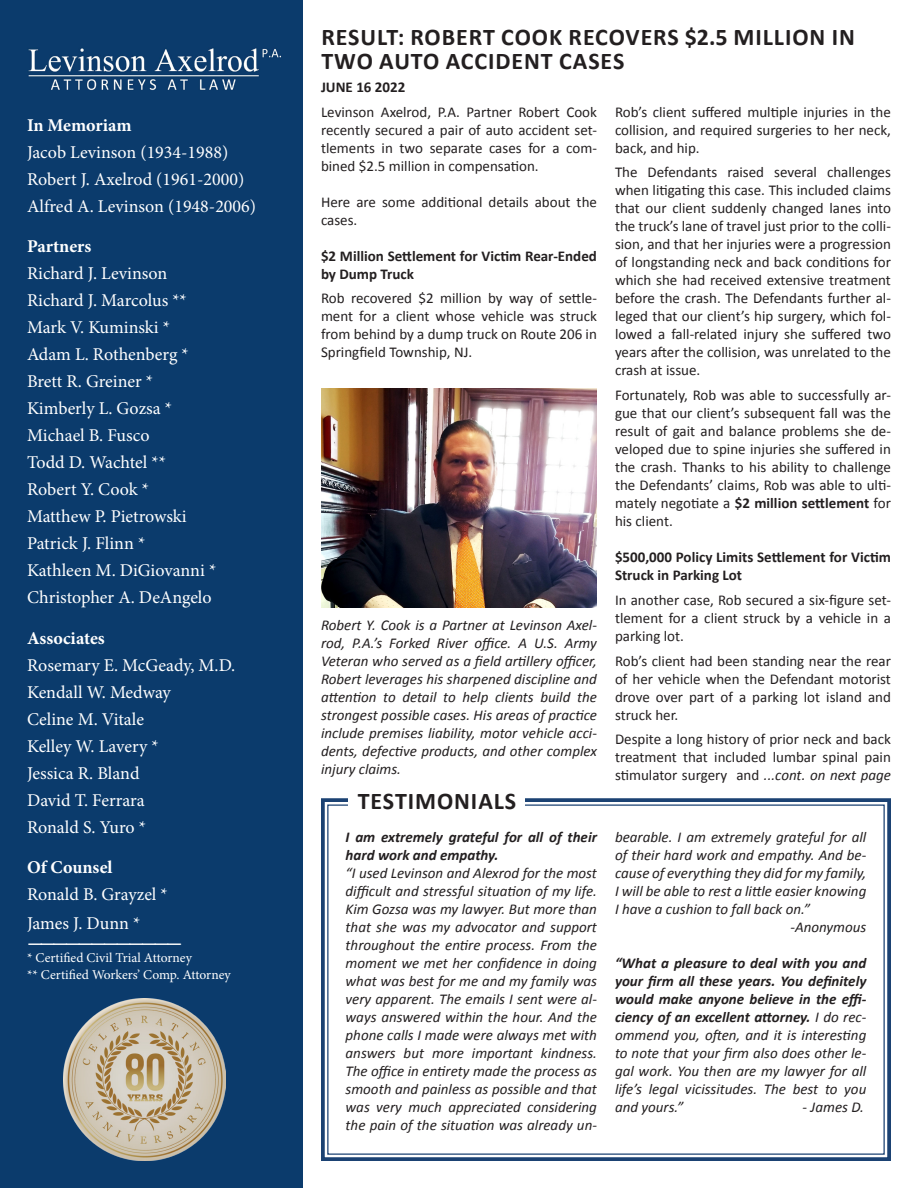
<style>
.page{position:relative;width:918px;height:1188px;background:#fff}
.page>*{position:absolute;margin:0;border:0;box-sizing:border-box;transform-origin:0 0}
.t1{font:700 24px/24px "Calibri";letter-spacing:.04em;color:#231f20}
.t2{font:18px "Minion Pro";color:#fff}
.t3{font:700 18px "Minion Pro";color:#fff}
.t4{font:18px "Calibri";color:#fff}
.t5{font:15px/18px "Calibri";color:#231f20;text-align:justify}
.t6{font:italic 15px/18px "Calibri";color:#231f20;text-align:justify}
.t7{font:700 15px/18px "Calibri";color:#231f20}
.t8{font:italic 700 15px/18px "Calibri";color:#231f20}
.t9{font:13.5px "Minion Pro";color:#fff}
.s1{font-weight:700}
.s2{font-style:italic}
</style>
<div class="page">
<div style="left:0;top:0;width:302px;height:1188px;background:#0b3b6c"></div>
<img style="left:27px;top:45px;width:256px;height:48px">
<svg style="left:321px;top:798px;width:570px;height:363px"></svg>
<img style="left:63px;top:999px;width:162px;height:162px">
<img style="left:321px;top:388px;width:276px;height:220px">
<div style="left:349px;top:774px;width:176px;height:52px;background:#fff"></div>
<p class="t3" style="left:27px;top:112px;width:106px">In Memoriam</p>
<p class="t2" style="left:27px;top:140px;width:203px">Jacob Levinson (1934-1988)</p>
<p class="t2" style="left:27px;top:167px;width:219px">Robert J. Axelrod (1961-2000)</p>
<p class="t2" style="left:27px;top:194px;width:231px">Alfred A. Levinson (1948-2006)</p>
<p class="t3" style="left:27px;top:234px;width:66px">Partners</p>
<p class="t2" style="left:27px;top:262px;width:142px">Richard J. Levinson</p>
<p class="t2" style="left:27px;top:289px;width:161px">Richard J. Marcolus **</p>
<p class="t2" style="left:27px;top:316px;width:145px">Mark V. Kuminski *</p>
<p class="t2" style="left:27px;top:343px;width:163px">Adam L. Rothenberg *</p>
<p class="t2" style="left:27px;top:370px;width:128px">Brett R. Greiner *</p>
<p class="t2" style="left:27px;top:397px;width:147px">Kimberly L. Gozsa *</p>
<p class="t2" style="left:27px;top:424px;width:124px">Michael B. Fusco</p>
<p class="t2" style="left:27px;top:451px;width:140px">Todd D. Wachtel **</p>
<p class="t2" style="left:27px;top:478px;width:124px">Robert Y. Cook *</p>
<p class="t2" style="left:27px;top:505px;width:161px">Matthew P. Pietrowski</p>
<p class="t2" style="left:27px;top:532px;width:120px">Patrick J. Flinn *</p>
<p class="t2" style="left:27px;top:559px;width:191px">Kathleen M. DiGiovanni *</p>
<p class="t2" style="left:27px;top:586px;width:186px">Christopher A. DeAngelo</p>
<p class="t3" style="left:27px;top:625px;width:79px">Associates</p>
<p class="t2" style="left:27px;top:653px;width:210px">Rosemary E. McGeady, M.D.</p>
<p class="t2" style="left:27px;top:680px;width:145px">Kendall W. Medway</p>
<p class="t2" style="left:27px;top:707px;width:119px">Celine M. Vitale</p>
<p class="t2" style="left:27px;top:734px;width:133px">Kelley W. Lavery *</p>
<p class="t2" style="left:27px;top:761px;width:114px">Jessica R. Bland</p>
<p class="t2" style="left:27px;top:788px;width:119px">David T. Ferrara</p>
<p class="t2" style="left:27px;top:815px;width:121px">Ronald S. Yuro *</p>
<p class="t3" style="left:27px;top:855px;width:87px">Of Counsel</p>
<p class="t2" style="left:27px;top:883px;width:142px">Ronald B. Grayzel *</p>
<p class="t2" style="left:27px;top:911px;width:115px">James J. Dunn *</p>
<p class="t4" style="left:27px;top:933px;width:157px">―― ―― ―― ―― ―― ――</p>
<p class="t9" style="left:27px;top:949px;width:166px">* Certified Civil Trial Attorney</p>
<p class="t9" style="left:27px;top:965px;width:205px">** Certified Workers’ Comp. Attorney</p>
<p class="t1" style="left:321px;top:25px;width:535px">RESULT: ROBERT COOK RECOVERS $2.5 MILLION IN<br>TWO AUTO ACCIDENT CASES</p>
<p class="t7" style="left:321px;top:78px;width:86px">JUNE 16 2022</p>
<p class="t5" style="left:321px;top:102px;width:277px">Levinson Axelrod, P.A. Partner Robert Cook recently secured a pair of auto accident set&shy;tlements in two separate cases for a com&shy;bined $2.5 million in compensation.</p>
<p class="t5" style="left:321px;top:192px;width:278px">Here are some additional details about the cases.</p>
<p class="t7" style="left:321px;top:247px;width:277px">$2 Million Settlement for Victim Rear-Ended by Dump Truck</p>
<p class="t5" style="left:321px;top:289px;width:277px">Rob recovered $2 million by way of settle&shy;ment for a client whose vehicle was struck from behind by a dump truck on Route 206 in Springfield Township, NJ.</p>
<p class="t5" style="left:615px;top:102px;width:277px">Rob’s client suffered multiple injuries in the collision, and required surgeries to her neck, back, and hip.</p>
<p class="t5" style="left:615px;top:163px;width:277px">The Defendants raised several challenges when litigating this case. This included claims that our client suddenly changed lanes into the truck’s lane of travel just prior to the colli&shy;sion, and that her injuries were a progression of longstanding neck and back conditions for which she had received extensive treatment before the crash. The Defendants further al&shy;leged that our client’s hip surgery, which fol&shy;lowed a fall-related injury she suffered two years after the collision, was unrelated to the crash at issue.</p>
<p class="t5" style="left:615px;top:385px;width:277px">Fortunately, Rob was able to successfully ar&shy;gue that our client’s subsequent fall was the result of gait and balance problems she de&shy;veloped due to spine injuries she suffered in the crash. Thanks to his ability to challenge the Defendants’ claims, Rob was able to ulti&shy;mately negotiate a <span class="s1">$2 million settlement</span> for his client.</p>
<p class="t7" style="left:615px;top:548px;width:277px">$500,000 Policy Limits Settlement for Victim<br>Struck in Parking Lot</p>
<p class="t5" style="left:615px;top:590px;width:277px">In another case, Rob secured a six-figure set&shy;tlement for a client struck by a vehicle in a parking lot.</p>
<p class="t5" style="left:615px;top:651px;width:278px">Rob’s client had been standing near the rear of her vehicle when the Defendant motorist drove over part of a parking lot island and struck her.</p>
<p class="t5" style="left:615px;top:730px;width:278px">Despite a long history of prior neck and back treatment that included lumbar spinal pain stimulator surgery and <span class="s2">...cont. on next page</span></p>
<p class="t6" style="left:321px;top:615px;width:278px">Robert Y. Cook is a Partner at Levinson Axel&shy;rod, P.A.’s Forked River office. A U.S. Army Veteran who served as a field artillery officer, Robert leverages his sharpened discipline and attention to detail to help clients build the strongest possible cases. His areas of practice include premises liability, motor vehicle acci&shy;dents, defective products, and other complex injury claims.</p>
<p class="t1" style="left:358px;top:789px;width:160px">TESTIMONIALS</p>
<p class="t8" style="left:346px;top:828px;width:253px">I am extremely grateful for all of their hard work and empathy.</p>
<p class="t6" style="left:346px;top:863px;width:253px">“I used Levinson and Alexrod for the most difficult and stressful situation of my life.<br>Kim Gozsa was my lawyer. But more than that she was my advocator and support throughout the entire process. From the moment we met her confidence in doing what was best for me and my family was very apparent. The emails I sent were al&shy;ways answered within the hour. And the phone calls I made were always met with answers but more important kindness.<br>The office in entirety made the process as smooth and painless as possible and that was very much appreciated considering the pain of the situation was already un-</p>
<p class="t6" style="left:615px;top:827px;width:253px">bearable. I am extremely grateful for all of their hard work and empathy. And be&shy;cause of everything they did for my family, I will be able to rest a little easier knowing I have a cushion to fall back on.”</p>
<p class="t6" style="left:790px;top:917px;width:77px">-Anonymous</p>
<p class="t6" style="left:615px;top:953px;width:253px"><span class="s1">“What a pleasure to deal with you and your firm all these years. You definitely would make anyone believe in the effi&shy;ciency of an excellent attorney.</span> I do rec&shy;ommend you, often, and it is interesting to note that your firm also does other le&shy;gal work. You then are my lawyer for all life’s legal vicissitudes. The best to you and yours.”</p>
<p class="t6" style="left:803px;top:1097px;width:63px">- James D.</p>
</div>
